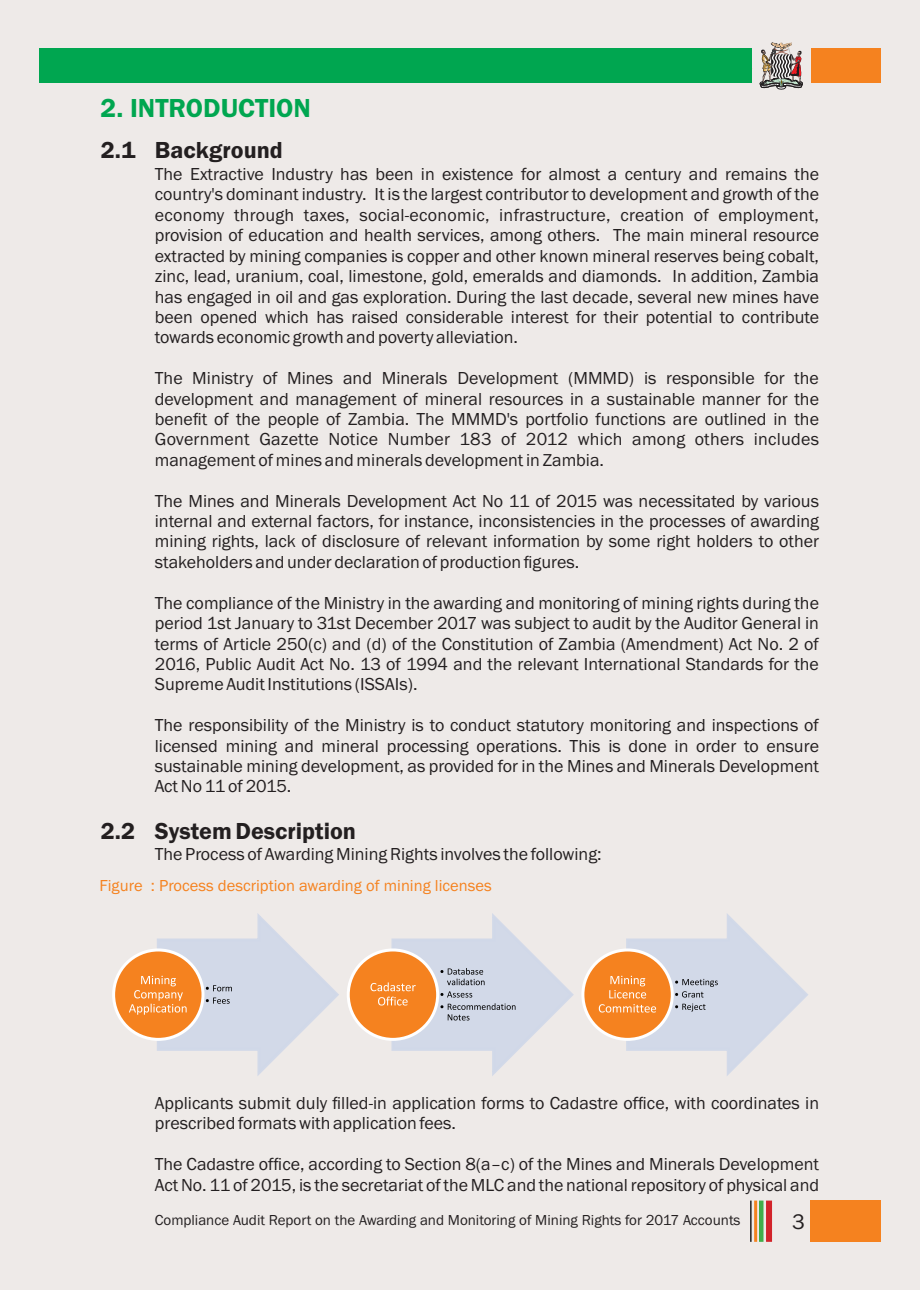
<style>
.page{position:relative;width:920px;height:1290px;background:#eeeae8}
.page>*{position:absolute;margin:0;border:0;box-sizing:border-box;transform-origin:0 0}
.t1{font:600 27px "Franklin Gothic";color:#00a650}
.t2{font:600 24px "Franklin Gothic";color:#231f20}
.t3{font:21.9px "Franklin Gothic";color:#231f20}
.t4{font:18px/20.4px "Franklin Gothic";color:#231f20;text-align:justify}
.t5{font:16.5px "Franklin Gothic";color:#f5821f}
.t6{font:15px "Franklin Gothic";color:#231f20}
</style>
<div class="page">
<hr style="left:750px;top:1200px;width:2px;height:42px;background:#231f20">
<div style="left:766px;top:1200px;width:6px;height:42px;background:#d2232a"></div>
<hr style="left:759px;top:1200px;width:4px;height:42px;background:#41ad49">
<hr style="left:754px;top:1200px;width:3px;height:42px;background:#f5821f">
<div style="left:810px;top:1200px;width:71px;height:42px;background:#f5821f"></div>
<svg style="left:759px;top:42px;width:44px;height:47px"></svg>
<div style="left:811px;top:48px;width:70px;height:35px;background:#f5821f"></div>
<svg style="left:112px;top:948px;width:92px;height:93px"></svg>
<svg style="left:129px;top:913px;width:210px;height:163px"></svg>
<svg style="left:347px;top:948px;width:92px;height:93px"></svg>
<svg style="left:370px;top:913px;width:204px;height:163px"></svg>
<svg style="left:581px;top:948px;width:93px;height:93px"></svg>
<svg style="left:599px;top:914px;width:209px;height:162px"></svg>
<div style="left:39px;top:48px;width:713px;height:35px;background:#00a650"></div>
<h1 class="t1" style="left:101px;top:98px;width:212px">2. INTRODUCTION</h1>
<h2 class="t2" style="left:101px;top:142px;width:184px">2.1 Background</h2>
<p class="t4" style="left:155px;top:165px;width:666px">The Extractive Industry has been in existence for almost a century and remains the country's dominant industry. It is the largest contributor to development and growth of the economy through taxes, social-economic, infrastructure, creation of employment, provision of education and health services, among others. The main mineral resource extracted by mining companies is copper and other known mineral reserves being cobalt, zinc, lead, uranium, coal, limestone, gold, emeralds and diamonds. In addition, Zambia has engaged in oil and gas exploration. During the last decade, several new mines have been opened which has raised considerable interest for their potential to contribute towards economic growth and poverty alleviation.</p>
<p class="t4" style="left:155px;top:369px;width:666px">The Ministry of Mines and Minerals Development (MMMD) is responsible for the development and management of mineral resources in a sustainable manner for the benefit of the people of Zambia. The MMMD's portfolio functions are outlined in the Government Gazette Notice Number 183 of 2012 which among others includes management of mines and minerals development in Zambia.</p>
<p class="t4" style="left:155px;top:492px;width:666px">The Mines and Minerals Development Act No 11 of 2015 was necessitated by various internal and external factors, for instance, inconsistencies in the processes of awarding mining rights, lack of disclosure of relevant information by some right holders to other stakeholders and under declaration of production figures.</p>
<p class="t4" style="left:155px;top:594px;width:666px">The compliance of the Ministry in the awarding and monitoring of mining rights during the period 1st January to 31st December 2017 was subject to audit by the Auditor General in terms of Article 250(c) and (d) of the Constitution of Zambia (Amendment) Act No. 2 of 2016, Public Audit Act No. 13 of 1994 and the relevant International Standards for the Supreme Audit Institutions (ISSAIs).</p>
<p class="t4" style="left:155px;top:716px;width:666px">The responsibility of the Ministry is to conduct statutory monitoring and inspections of licensed mining and mineral processing operations. This is done in order to ensure sustainable mining development, as provided for in the Mines and Minerals Development Act No 11 of 2015.</p>
<h2 class="t2" style="left:101px;top:822px;width:257px">2.2 System Description</h2>
<p class="t4" style="left:155px;top:846px;width:448px">The Process of Awarding Mining Rights involves the following:</p>
<p class="t5" style="left:99px;top:879px;width:394px">Figure : Process description awarding of mining licenses</p>
<p class="t4" style="left:155px;top:1094px;width:666px">Applicants submit duly filled-in application forms to Cadastre office, with coordinates in prescribed formats with application fees.</p>
<p class="t4" style="left:155px;top:1155px;width:666px">The Cadastre office, according to Section 8(a–c) of the Mines and Minerals Development<br>Act No. 11 of 2015, is the secretariat of the MLC and the national repository of physical and</p>
<p class="t6" style="left:155px;top:1214px;width:587px">Compliance Audit Report on the Awarding and Monitoring of Mining Rights for 2017 Accounts</p>
<p class="t3" style="left:792px;top:1213px;width:14px">3</p>
</div>
